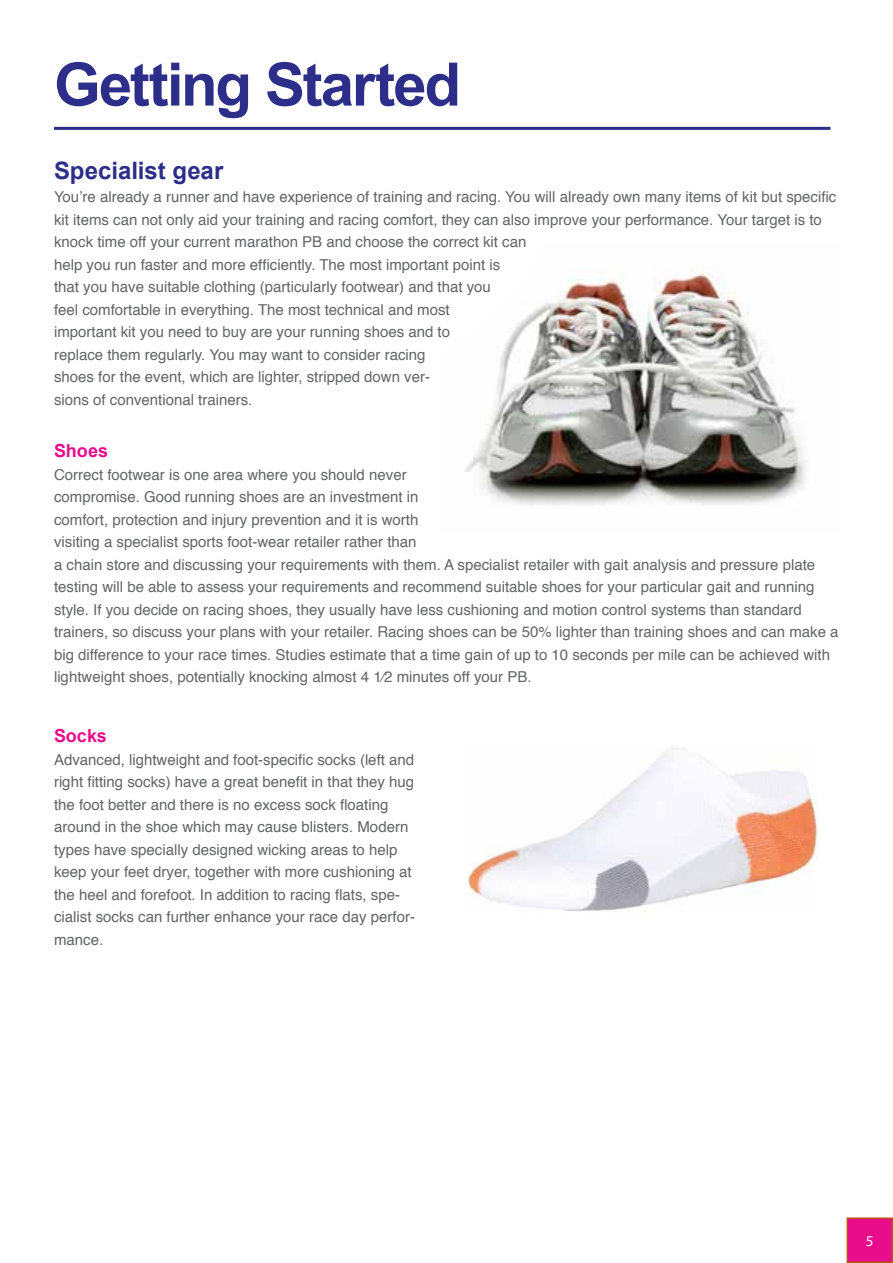
<style>
.page{position:relative;width:893px;height:1263px;background:#fff}
.page>*{position:absolute;margin:0;border:0;box-sizing:border-box;transform-origin:0 0}
.t1{font:700 60px "Arial";letter-spacing:-.035em;color:#2d2e89}
.t2{font:700 24px "Arial";color:#2d2e89}
.t3{font:700 18px "Arial";color:#e90c8b}
.t4{font:15px/22.5px "Helvetica";color:#636466}
.t5{font:15px "Myriad Pro";color:#fff}
</style>
<div class="page">
<hr style="left:54px;top:127px;width:776px;height:3px;background:#2d2e89">
<img style="left:465px;top:271px;width:341px;height:234px">
<img style="left:466px;top:747px;width:352px;height:164px">
<div style="left:847px;top:1218px;width:45px;height:44px;background:#e90c8b"></div>
<div style="left:846px;top:1217px;width:47px;height:46px;border:2px solid #be4f18"></div>
<h1 class="t1" style="left:54px;top:45px;width:409px">Getting Started</h1>
<h2 class="t2" style="left:54px;top:155px;width:171px">Specialist gear</h2>
<p class="t4" style="left:54px;top:186px;width:784px">You’re already a runner and have experience of training and racing. You will already own many items of kit but specific kit items can not only aid your training and racing comfort, they can also improve your performance. Your target is to knock time off your current marathon PB and choose the correct kit can<br>help you run faster and more efficiently. The most important point is<br>that you have suitable clothing (particularly footwear) and that you<br>feel comfortable in everything. The most technical and most<br>important kit you need to buy are your running shoes and to<br>replace them regularly. You may want to consider racing<br>shoes for the event, which are lighter, stripped down ver-<br>sions of conventional trainers.</p>
<p class="t3" style="left:54px;top:439px;width:56px">Shoes</p>
<p class="t4" style="left:54px;top:463px;width:786px">Correct footwear is one area where you should never<br>compromise. Good running shoes are an investment in<br>comfort, protection and injury prevention and it is worth<br>visiting a specialist sports foot-wear retailer rather than<br>a chain store and discussing your requirements with them. A specialist retailer with gait analysis and pressure plate testing will be able to assess your requirements and recommend suitable shoes for your particular gait and running style. If you decide on racing shoes, they usually have less cushioning and motion control systems than standard trainers, so discuss your plans with your retailer. Racing shoes can be 50% lighter than training shoes and can make a big difference to your race times. Studies estimate that a time gain of up to 10 seconds per mile can be achieved with lightweight shoes, potentially knocking almost 4 1⁄2 minutes off your PB.</p>
<p class="t3" style="left:54px;top:724px;width:54px">Socks</p>
<p class="t4" style="left:54px;top:748px;width:363px">Advanced, lightweight and foot-specific socks (left and right fitting socks) have a great benefit in that they hug the foot better and there is no excess sock floating around in the shoe which may cause blisters. Modern types have specially designed wicking areas to help keep your feet dryer, together with more cushioning at the heel and forefoot. In addition to racing flats, spe&shy;cialist socks can further enhance your race day perfor&shy;mance.</p>
<p class="t5" style="left:866px;top:1231px;width:9px">5</p>
</div>
